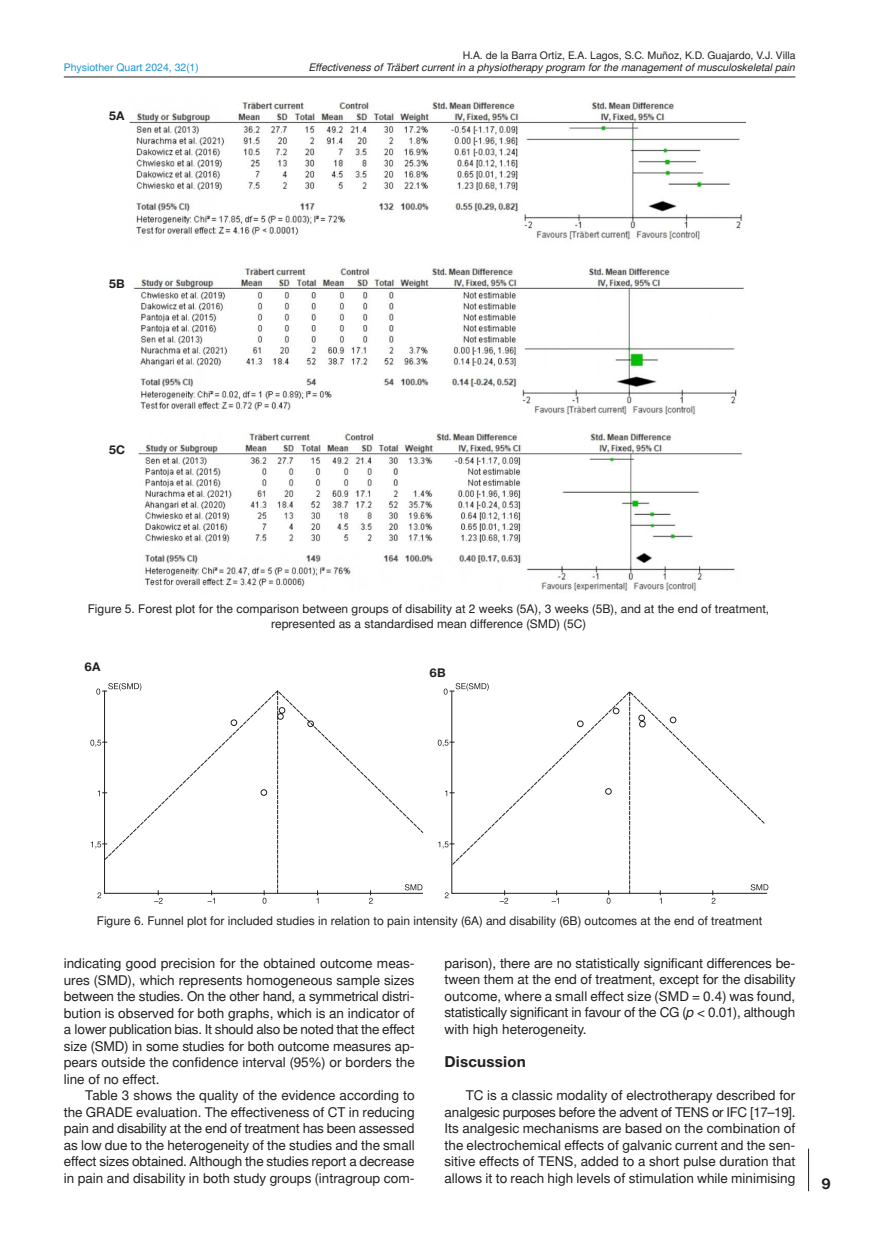
<style>
.page{position:relative;width:872px;height:1255px;background:#fff}
.page>*{position:absolute;margin:0;border:0;box-sizing:border-box;transform-origin:0 0}
.t1{font:700 15px "Switzer EFN";letter-spacing:.01em;color:#231f20}
.t2{font:13.5px/16.5px "Switzer EFN";color:#231f20;text-align:justify}
.t3{font:12px/15px "Switzer EFN";color:#231f20;text-align:center}
.t4{font:700 12px "Switzer EFN";color:#231f20}
.t5{font:italic 10.5px "Switzer EFN";color:#231f20}
.t6{font:10.5px "Switzer EFN";color:#231f20}
.t7{font:10.5px "Switzer EFN";color:#1c94d2}
.s1{font-style:italic}
</style>
<div class="page">
<hr style="left:808px;top:1148px;width:1px;height:43px;background:#231f20">
<hr style="left:64px;top:77px;width:731px;height:1px;background:#231f20">
<svg style="left:104px;top:690px;width:320px;height:204px"></svg>
<svg style="left:90px;top:739px;width:17px;height:7px"></svg>
<svg style="left:98px;top:790px;width:9px;height:6px"></svg>
<svg style="left:91px;top:841px;width:16px;height:7px"></svg>
<svg style="left:96px;top:683px;width:45px;height:11px"></svg>
<svg style="left:405px;top:884px;width:17px;height:6px"></svg>
<svg style="left:97px;top:892px;width:4px;height:6px"></svg>
<svg style="left:154px;top:890px;width:9px;height:13px"></svg>
<svg style="left:207px;top:890px;width:8px;height:13px"></svg>
<svg style="left:262px;top:890px;width:4px;height:13px"></svg>
<svg style="left:316px;top:890px;width:2px;height:13px"></svg>
<svg style="left:369px;top:890px;width:4px;height:13px"></svg>
<svg style="left:451px;top:691px;width:315px;height:203px"></svg>
<svg style="left:230px;top:706px;width:446px;height:90px"></svg>
<svg style="left:438px;top:841px;width:16px;height:7px"></svg>
<svg style="left:444px;top:683px;width:45px;height:11px"></svg>
<svg style="left:750px;top:884px;width:18px;height:6px"></svg>
<svg style="left:445px;top:892px;width:3px;height:6px"></svg>
<svg style="left:499px;top:890px;width:9px;height:13px"></svg>
<svg style="left:551px;top:890px;width:8px;height:13px"></svg>
<svg style="left:606px;top:890px;width:4px;height:13px"></svg>
<svg style="left:659px;top:890px;width:2px;height:10px"></svg>
<svg style="left:711px;top:890px;width:4px;height:13px"></svg>
<img style="left:129px;top:102px;width:617px;height:489px">
<p class="t7" style="left:64px;top:61px;width:136px">Physiother Quart 2024, 32(1)</p>
<p class="t4" style="left:109px;top:109px;width:17px">5A</p>
<p class="t4" style="left:109px;top:276px;width:18px">5B</p>
<p class="t4" style="left:109px;top:442px;width:18px">5C</p>
<p class="t6" style="left:463px;top:49px;width:334px">H.A. de la Barra Ortiz, E.A. Lagos, S.C. Muñoz, K.D. Guajardo, V.J. Villa</p>
<p class="t5" style="left:309px;top:61px;width:488px">Effectiveness of Träbert current in a physiotherapy program for the management of musculoskeletal pain</p>
<p class="t3" style="left:88px;top:601px;width:683px">Figure 5. Forest plot for the comparison between groups of disability at 2 weeks (5A), 3 weeks (5B), and at the end of treatment, represented as a standardised mean difference (SMD) (5C)</p>
<p class="t4" style="left:85px;top:659px;width:17px">6A</p>
<p class="t4" style="left:429px;top:665px;width:18px">6B</p>
<p class="t3" style="left:97px;top:913px;width:667px">Figure 6. Funnel plot for included studies in relation to pain intensity (6A) and disability (6B) outcomes at the end of treatment</p>
<p class="t2" style="left:64px;top:955px;width:352px">indicating good precision for the obtained outcome meas&shy;ures (SMD), which represents homogeneous sample sizes between the studies. On the other hand, a symmetrical distri&shy;bution is observed for both graphs, which is an indicator of a lower publication bias. It should also be noted that the effect size (SMD) in some studies for both outcome measures ap&shy;pears outside the confidence interval (95%) or borders the line of no effect.</p>
<p class="t2" style="left:64px;top:1087px;width:352px;text-indent:21px">Table 3 shows the quality of the evidence according to the GRADE evaluation. The effectiveness of CT in reducing pain and disability at the end of treatment has been assessed as low due to the heterogeneity of the studies and the small effect sizes obtained. Although the studies report a decrease in pain and disability in both study groups (intragroup com-</p>
<p class="t2" style="left:444px;top:955px;width:352px">parison), there are no statistically significant differences be&shy;tween them at the end of treatment, except for the disability outcome, where a small effect size (SMD = 0.4) was found, statistically significant in favour of the CG (<span class="s1">p</span> &lt; 0.01), although with high heterogeneity.</p>
<p class="t1" style="left:444px;top:1052px;width:83px">Discussion</p>
<p class="t2" style="left:444px;top:1087px;width:352px;text-indent:21px">TC is a classic modality of electrotherapy described for analgesic purposes before the advent of TENS or I FC [17–19].<br>Its analgesic mechanisms are based on the combination of the electrochemical effects of galvanic current and the sen&shy;sitive effects of TENS, added to a short pulse duration that allows it to reach high levels of stimulation while minimising</p>
<p class="t1" style="left:821px;top:1173px;width:11px">9</p>
</div>
